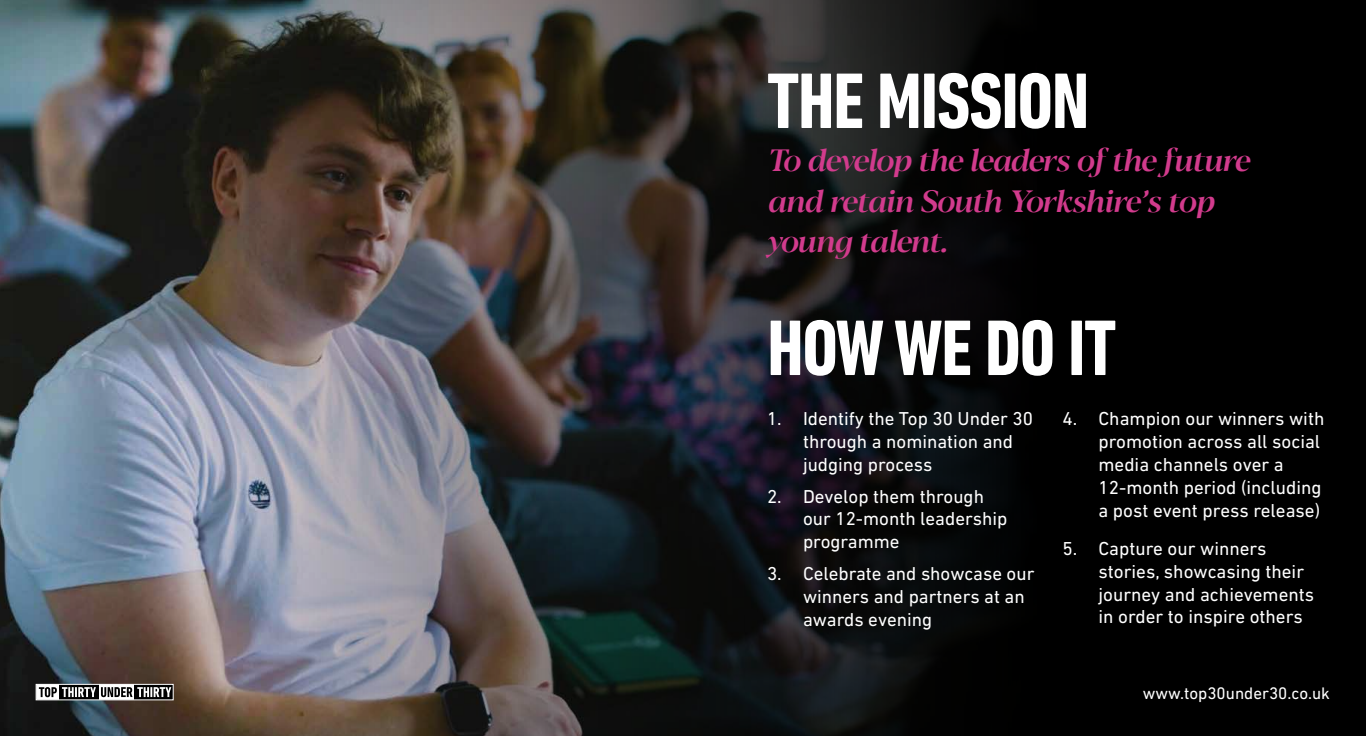
<style>
.page{position:relative;width:1366px;height:736px;background:#000}
.page>*{position:absolute;margin:0;border:0;box-sizing:border-box;transform-origin:0 0}
.t1{font:700 condensed 80px "DIN Next LT Pro";letter-spacing:-.02em;color:#fff}
.t2{font:italic 500 30.7px/40.4px "Blacker Display";letter-spacing:-.03em;color:#d23b8d}
.t3{font:19.1px/22.9px "DIN Next LT Pro";color:#fff}
.t4{font:19px/22.8px "DIN Next LT Pro";color:#fff}
.t5{font:17px "DIN Next LT Pro";color:#fff}
.s1{font-size:19px}
</style>
<div class="page">
<img style="left:0;top:0;width:1004px;height:736px">
<svg style="left:36px;top:684px;width:137px;height:16px"></svg>
<h1 class="t1" style="left:767px;top:56px;width:324px">THE MISSION</h1>
<h2 class="t2" style="left:767px;top:142px;width:484px">To develop the leaders of the future and retain South Yorkshire’s top young talent.</h2>
<h1 class="t1" style="left:767px;top:303px;width:351px">HOW WE DO IT</h1>
<p class="t4" style="left:803px;top:407px;width:232px;text-indent:-36px">1. Identify the Top 30 Under 30 through a nomination and judging process</p>
<p class="t4" style="left:803px;top:485px;width:206px;text-indent:-36px">2. Develop them through our 12-month leadership programme</p>
<p class="t4" style="left:803px;top:562px;width:233px;text-indent:-36px">3. Celebrate and showcase our winners and partners at an awards evening</p>
<p class="t3" style="left:1098px;top:407px;width:227px;text-indent:-36px"><span class="s1">4.</span> Champion our winners with promotion across all social media channels over a<br>12-month period (including a post event press release)</p>
<p class="t3" style="left:1098px;top:537px;width:217px;text-indent:-36px">5. Capture our winners stories, showcasing their journey and achievements in order to inspire others</p>
<p class="t5" style="left:1143px;top:683px;width:189px">www.top30under30.co.uk</p>
</div>
